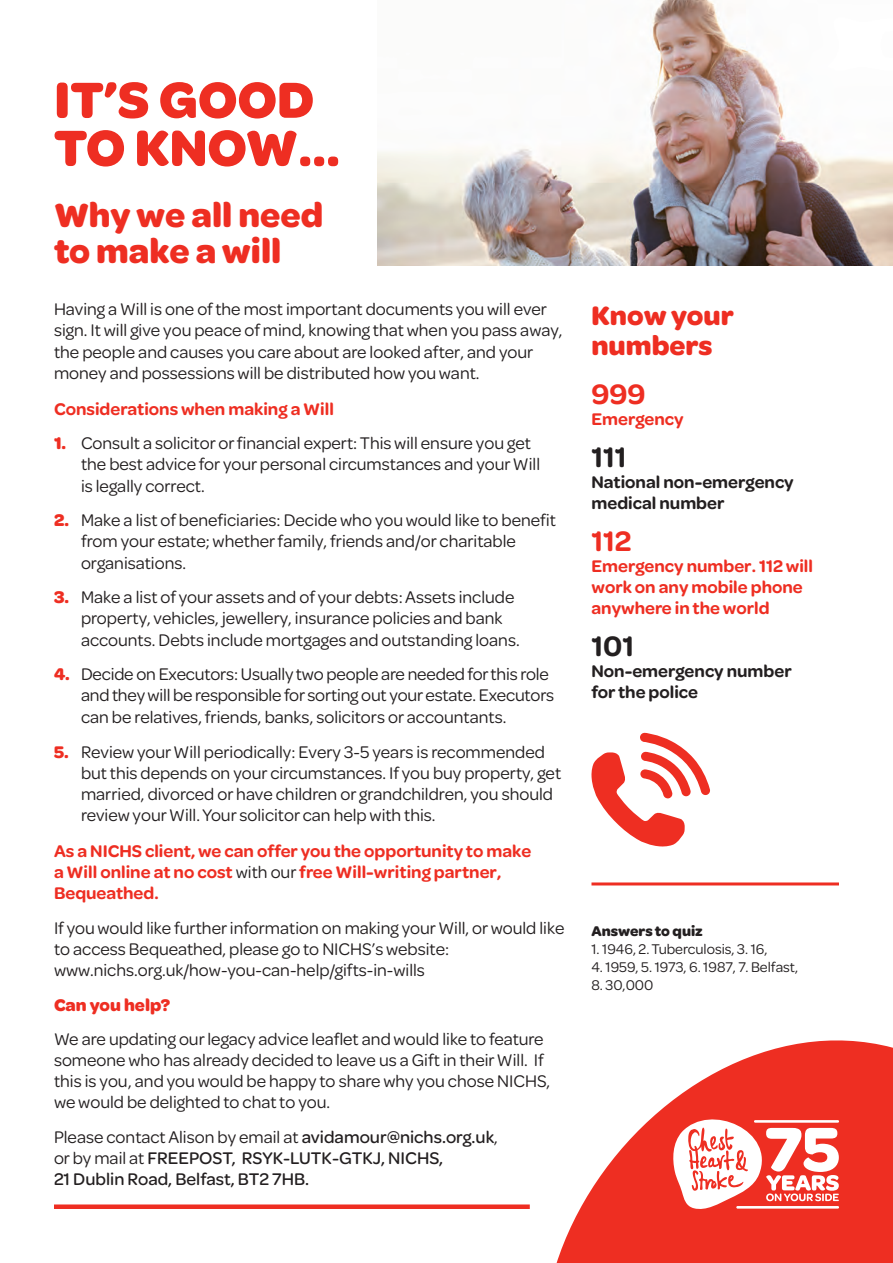
<style>
.page{position:relative;width:893px;height:1263px;background:#fff}
.page>*{position:absolute;margin:0;border:0;box-sizing:border-box;transform-origin:0 0}
.t1{font:700 54px/48px "Omnes";color:#ee2e22}
.t2{font:700 36px/36px "Omnes";color:#ee2e22}
.t3{font:600 30px "Omnes";color:#ee2e22}
.t4{font:600 30px "Omnes";color:#231f20}
.t5{font:700 28.5px/30px "Omnes";color:#ee2e22}
.t6{font:18px/21px "Omnes";color:#231f20}
.t7{font:600 18px/21px "Omnes";color:#ee2e22}
.t8{font:500 18px/21.3px "Omnes";color:#231f20}
.t9{font:600 18px/21px "Omnes";color:#231f20}
.t10{font:700 18px "Omnes";color:#ee2e22}
.t11{font:15px "Omnes";color:#231f20}
.t12{font:700 15px "Omnes";color:#231f20}
.s1{font-weight:700;color:#ee2e22}
.s2{font-weight:400;color:#231f20}
.s3{font-weight:400}
</style>
<div class="page">
<div style="left:54px;top:1204px;width:476px;height:5px;background:#ee2e22"></div>
<svg style="left:460px;top:1040px;width:433px;height:223px;fill:#ee2e22"></svg>
<img style="left:377px;top:0;width:516px;height:266px">
<hr style="left:591px;top:882px;width:248px;height:3px;background:#ee2e22">
<svg style="left:672px;top:1101px;width:167px;height:110px"></svg>
<hr style="left:754px;top:1120px;width:85px;height:3px;background:#fff">
<hr style="left:736px;top:1206px;width:103px;height:2px;background:#fff">
<svg style="left:591px;top:733px;width:119px;height:114px"></svg>
<h1 class="t1" style="left:54px;top:73px;width:288px">IT’S GOOD<br>TO KNOW…</h1>
<h2 class="t2" style="left:54px;top:195px;width:271px">Why we all need to make a will</h2>
<p class="t6" style="left:54px;top:298px;width:510px">Having a Will is one of the most important documents you will ever sign. It will give you peace of mind, knowing that when you pass away, the people and causes you care about are looked after, and your money and possessions will be distributed how you want.</p>
<p class="t7" style="left:54px;top:397px;width:281px">Considerations when making a Will</p>
<p class="t6" style="left:81px;top:431px;width:461px;text-indent:-27px"><span class="s1">1.</span> Consult a solicitor or financial expert: This will ensure you get the best advice for your personal circumstances and your Will is legally correct.</p>
<p class="t6" style="left:81px;top:508px;width:477px;text-indent:-27px"><span class="s1">2.</span> Make a list of beneficiaries: Decide who you would like to benefit from your estate; whether family, friends and/or charitable organisations.</p>
<p class="t6" style="left:81px;top:586px;width:440px;text-indent:-27px"><span class="s1">3.</span> Make a list of your assets and of your debts: Assets include property, vehicles, jewellery, insurance policies and bank accounts. Debts include mortgages and outstanding loans.</p>
<p class="t6" style="left:81px;top:663px;width:475px;text-indent:-27px"><span class="s1">4.</span> Decide on Executors: Usually two people are needed for this role and they will be responsible for sorting out your estate. Executors can be relatives, friends, banks, solicitors or accountants.</p>
<p class="t6" style="left:81px;top:740px;width:482px;text-indent:-27px"><span class="s1">5.</span> Review your Will periodically: Every 3-5 years is recommended but this depends on your circumstances. If you buy property, get married, divorced or have children or grandchildren, you should review your Will. Your solicitor can help with this.</p>
<p class="t7" style="left:54px;top:839px;width:479px">As a NICHS client, we can offer you the opportunity to make a Will online at no cost <span class="s2">with our</span> free Will-writing partner,<br>Bequeathed.</p>
<p class="t6" style="left:54px;top:916px;width:512px">If you would like further information on making your Will, or would like to access Bequeathed, please go to NICHS’s website: www.nichs.org.uk/how-you-can-help/gifts-in-wills</p>
<p class="t10" style="left:54px;top:992px;width:118px">Can you help?</p>
<p class="t6" style="left:54px;top:1028px;width:498px">We are updating our legacy advice leaflet and would like to feature someone who has already decided to leave us a Gift in their Will. If this is you, and you would be happy to share why you chose NICHS, we would be delighted to chat to you.</p>
<p class="t8" style="left:54px;top:1125px;width:445px"><span class="s3">Please contact Alison by email at</span> avidamour@nichs.org.uk<span class="s3">, or by mail at</span> FREEPOST, RSYK-LUTK-GTKJ, NICHS,<br>21 Dublin Road, Belfast, BT2 7HB.</p>
<h3 class="t5" style="left:591px;top:299px;width:144px">Know your numbers</h3>
<h3 class="t3" style="left:591px;top:373px;width:56px">999</h3>
<p class="t7" style="left:591px;top:407px;width:94px">Emergency</p>
<h3 class="t4" style="left:591px;top:436px;width:37px">111</h3>
<p class="t9" style="left:591px;top:470px;width:204px">National non-emergency medical number</p>
<h3 class="t3" style="left:591px;top:520px;width:41px">112</h3>
<p class="t7" style="left:591px;top:554px;width:223px">Emergency number. 112 will work on any mobile phone anywhere in the world</p>
<h3 class="t4" style="left:591px;top:625px;width:44px">101</h3>
<p class="t9" style="left:591px;top:659px;width:202px">Non-emergency number for the police</p>
<p class="t12" style="left:591px;top:920px;width:113px">Answers to quiz</p>
<p class="t11" style="left:591px;top:939px;width:178px">1. 1946, 2. Tuberculosis, 3. 16,</p>
<p class="t11" style="left:591px;top:957px;width:208px">4. 1959, 5. 1973, 6. 1987, 7. Belfast,</p>
<p class="t11" style="left:591px;top:975px;width:64px">8. 30,000</p>
</div>
